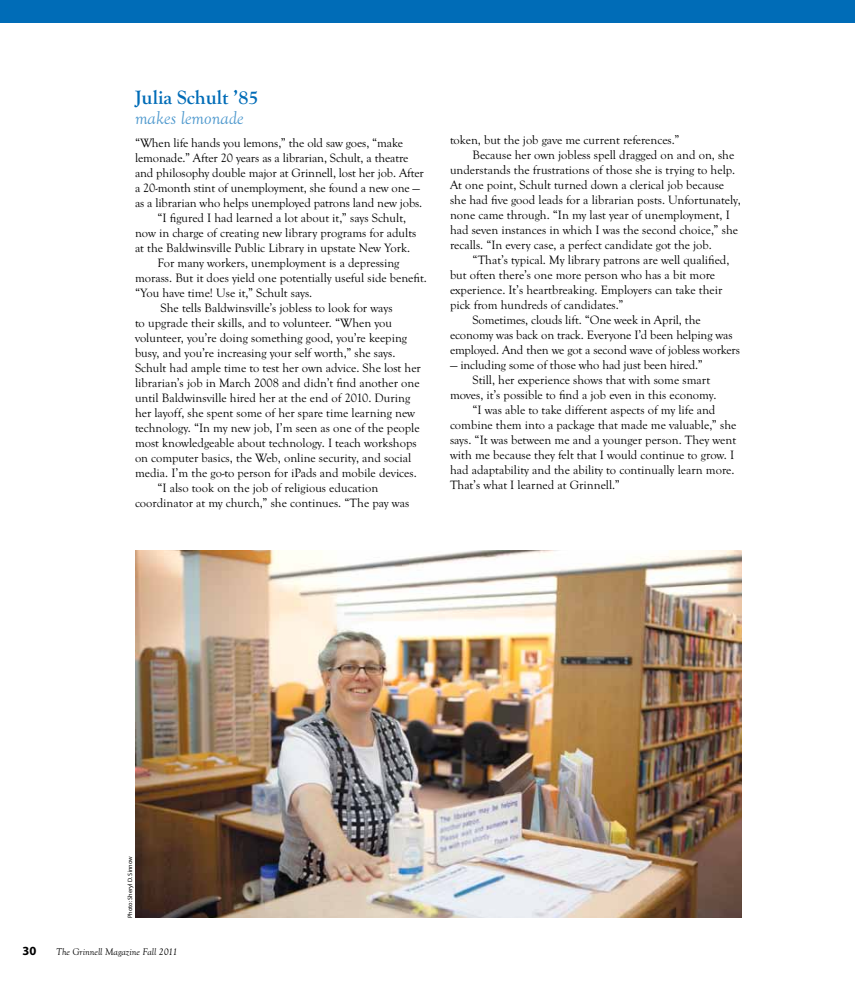
<style>
.page{position:relative;width:855px;height:990px;background:#fff}
.page>*{position:absolute;margin:0;border:0;box-sizing:border-box;transform-origin:0 0}
.t1{font:700 20px "Goudy Old Sty T";color:#006cb7}
.t2{font:italic 18.75px "Goudy Old Sty T";color:#4d98cd}
.t3{font:12.5px/15px "Goudy Old Sty T";color:#000}
.t4{font:700 12.5px "Myriad Pro";color:#000}
.t5{font:italic 10px "Goudy Old Sty T";color:#000}
.t6{font:6.25px "Myriad Pro";color:#000}
</style>
<div class="page">
<div style="left:0;top:0;width:855px;height:22px;background:#006cb7"></div>
<img style="left:136px;top:550px;width:605px;height:368px">
<h2 class="t1" style="left:135px;top:87px;width:125px">Julia Schult ’85</h2>
<h3 class="t2" style="left:135px;top:108px;width:110px">makes lemonade</h3>
<p class="t3" style="left:135px;top:135px;width:290px">“When life hands you lemons,” the old saw goes, “make lemonade.” After 20 years as a librarian, Schult, a theatre and philosophy double major at Grinnell, lost her job. After a 20-month stint of unemployment, she found a new one — as a librarian who helps unemployed patrons land new jobs.</p>
<p class="t3" style="left:135px;top:210px;width:283px;text-indent:22px">“I fgured I had learned a lot about it,” says Schult, now in charge of creating new library programs for adults at the Baldwinsville Public Library in upstate New York.</p>
<p class="t3" style="left:135px;top:255px;width:293px;text-indent:22px">For many workers, unemployment is a depressing morass. But it does yield one potentially useful side beneft. “You have time! Use it,” Schult says.</p>
<p class="t3" style="left:135px;top:300px;width:287px;text-indent:26px">She tells Baldwinsville’s jobless to look for ways<br>to upgrade their skills, and to volunteer. “When you volunteer, you’re doing something good, you’re keeping busy, and you’re increasing your self worth,” she says.<br>Schult had ample time to test her own advice. She lost her librarian’s job in March 2008 and didn’t fnd another one until Baldwinsville hired her at the end of 2010. During her layoff, she spent some of her spare time learning new technology. “In my new job, I’m seen as one of the people most knowledgeable about technology. I teach workshops on computer basics, the Web, online security, and social media. I’m the go-to person for iPads and mobile devices.</p>
<p class="t3" style="left:135px;top:480px;width:276px;text-indent:22px">“I also took on the job of religious education coordinator at my church,” she continues. “The pay was</p>
<p class="t3" style="left:450px;top:133px;width:231px">token, but the job gave me current references.”</p>
<p class="t3" style="left:450px;top:148px;width:292px;text-indent:22px">Because her own jobless spell dragged on and on, she understands the frustrations of those she is trying to help.<br>At one point, Schult turned down a clerical job because she had fve good leads for a librarian posts. Unfortunately, none came through. “In my last year of unemployment, I had seven instances in which I was the second choice,” she recalls. “In every case, a perfect candidate got the job.</p>
<p class="t3" style="left:450px;top:253px;width:281px;text-indent:22px">“That’s typical. My library patrons are well qualifed, but often there’s one more person who has a bit more experience. It’s heartbreaking. Employers can take their pick from hundreds of candidates.”</p>
<p class="t3" style="left:450px;top:313px;width:292px;text-indent:22px">Sometimes, clouds lift. “One week in April, the economy was back on track. Everyone I’d been helping was employed. And then we got a second wave of jobless workers</p>
<p class="t3" style="left:450px;top:358px;width:254px">— including some of those who had just been hired.”</p>
<p class="t3" style="left:472px;top:373px;width:239px">Still, her experience shows that with some smart</p>
<p class="t3" style="left:450px;top:388px;width:268px">moves, it’s possible to fnd a job even in this economy.</p>
<p class="t3" style="left:450px;top:403px;width:288px;text-indent:22px">“I was able to take different aspects of my life and combine them into a package that made me valuable,” she says. “It was between me and a younger person. They went with me because they felt that I would continue to grow. I had adaptability and the ability to continually learn more.<br>That’s what I learned at Grinnell.”</p>
<p class="t6" style="left:126px;top:918px;width:63px;rotate:-90deg">Photo: Sheryl D. Sinnow</p>
<p class="t4" style="left:22px;top:943px;width:15px">30</p>
<p class="t5" style="left:56px;top:947px;width:123px">The Grinnell Magazine Fall 2011</p>
</div>
